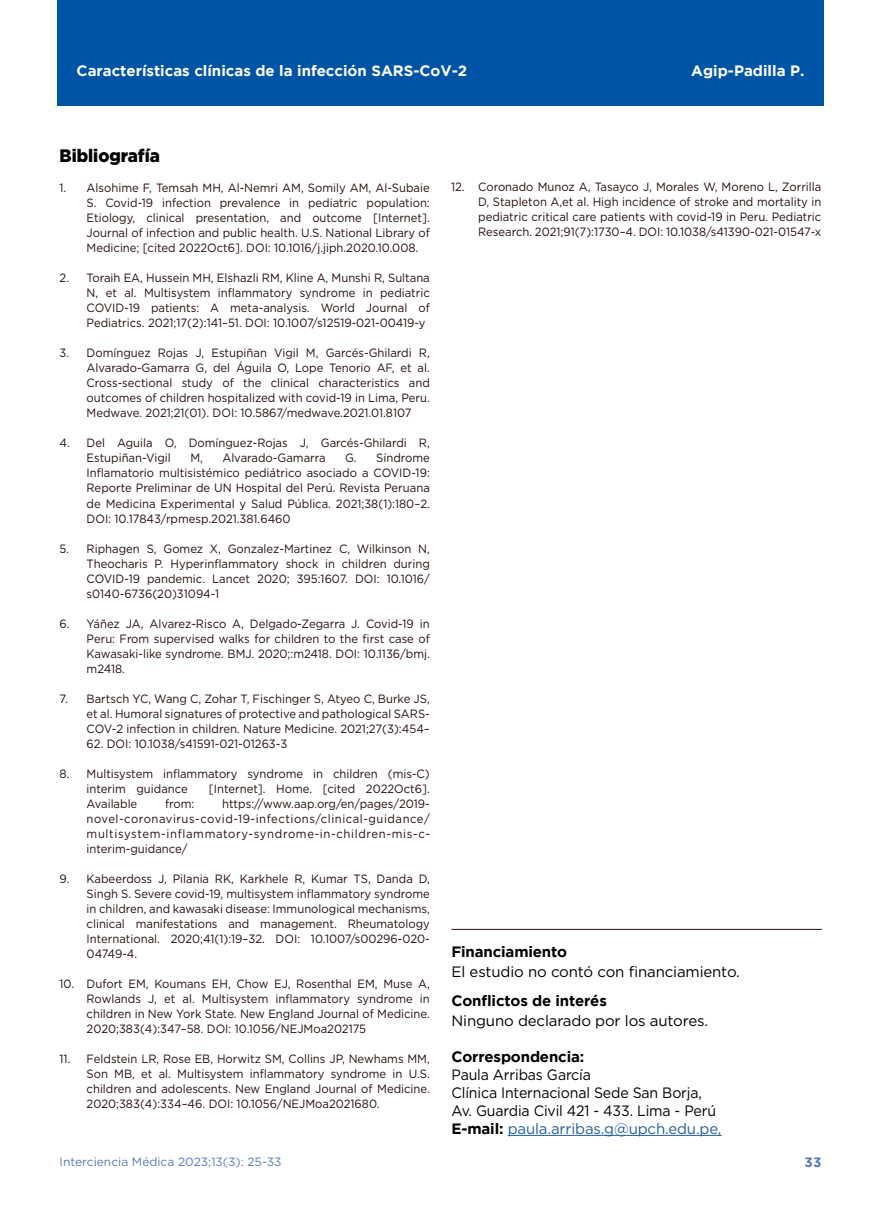
<style>
.page{position:relative;width:881px;height:1212px;background:#fff}
.page>*{position:absolute;margin:0;border:0;box-sizing:border-box;transform-origin:0 0}
.t1{font:900 18px "Gotham";color:#000;scale:.94 1}
.t2{font:15px/18px "Gotham";letter-spacing:-.01em;color:#000;scale:.94 1}
.t3{font:15px "Gotham";letter-spacing:-.01em;color:#000}
.t4{font:700 15px "Gotham";color:#fff}
.t5{font:700 15px "Gotham";letter-spacing:-.01em;color:#000}
.t6{font:700 13.5px "Gotham";color:#5a77ba}
.t7{font:12px/15px "Gotham";color:#240d0d;text-align:justify;scale:.94 1}
.t8{font:12px "Gotham";color:#5a77ba}
.s1{font-weight:700}
.s2{color:#215e9e}
</style>
<div class="page">
<div style="left:57px;top:0;width:766px;height:106px;background:#0054a6"></div>
<hr style="left:451px;top:929px;width:370px;height:1px;background:#250d0d">
<hr style="left:507px;top:1135px;width:214px;height:1px;background:#215e9e">
<p class="t4" style="left:77px;top:62px;width:392px">Características clínicas de la infección SARS-CoV-2</p>
<p class="t4" style="left:691px;top:62px;width:115px">Agip-Padilla P.</p>
<h1 class="t1" style="left:60px;top:146px;width:108px">Bibliografía</h1>
<p class="t7" style="left:87px;top:180px;width:366px;text-indent:-27px">1. Alsohime F, Temsah MH, Al-Nemri AM, Somily AM, Al-Subaie S. Covid-19 infection prevalence in pediatric population:<br>Etiology, clinical presentation, and outcome [Internet].<br>Journal of infection and public health. U.S. National Library of Medicine; [cited 2022Oct6]. DOI: 10.1016/j.jiph.2020.10.008.</p>
<p class="t7" style="left:87px;top:270px;width:366px;text-indent:-27px">2. Toraih EA, Hussein MH, Elshazli RM, Kline A, Munshi R, Sultana N, et al. Multisystem inflammatory syndrome in pediatric COVID-19 patients: A meta-analysis. World Journal of Pediatrics. 2021;17(2):141–51. DOI: 10.1007/s12519-021-00419-y</p>
<p class="t7" style="left:87px;top:345px;width:366px;text-indent:-27px">3. Domínguez Rojas J, Estupiñan Vigil M, Garcés-Ghilardi R, Alvarado-Gamarra G, del Águila O, Lope Tenorio AF, et al.<br>Cross-sectional study of the clinical characteristics and outcomes of children hospitalized with covid-19 in Lima, Peru.<br>Medwave. 2021;21(01). DOI: 10.5867/medwave.2021.01.8107</p>
<p class="t7" style="left:87px;top:435px;width:366px;text-indent:-27px">4. Del Aguila O, Domínguez-Rojas J, Garcés-Ghilardi R,<br>Estupiñan-Vigil</p>
<p class="t7" style="left:87px;top:450px;width:366px;text-indent:258px">G. Síndrome Inflamatorio multisistémico pediátrico asociado a COVID-19:<br>Reporte Preliminar de UN Hospital del Perú. Revista Peruana de Medicina Experimental y Salud Pública. 2021;38(1):180–2.<br>DOI: 10.17843/rpmesp.2021.381.6460</p>
<p class="t7" style="left:87px;top:540px;width:366px;text-indent:-27px">5. Riphagen S, Gomez X, Gonzalez-Martinez C, Wilkinson N, Theocharis P. Hyperinflammatory shock in children during COVID-19 pandemic. Lancet 2020; 395:1607. DOI: 10.1016/ s0140-6736(20)31094-1</p>
<p class="t7" style="left:87px;top:615px;width:366px;text-indent:-27px">6. Yáñez JA, Alvarez-Risco A, Delgado-Zegarra J. Covid-19 in Peru: From supervised walks for children to the first case of Kawasaki-like syndrome. BMJ. 2020;:m2418. DOI: 10.1136/bmj. m2418.</p>
<p class="t7" style="left:87px;top:690px;width:366px;text-indent:-27px">7. Bartsch YC, Wang C, Zohar T, Fischinger S, Atyeo C, Burke JS, et al. Humoral signatures of protective and pathological SARS-COV-2 infection in children. Nature Medicine. 2021;27(3):454–</p>
<p class="t7" style="left:87px;top:735px;width:215px">62. DOI: 10.1038/s41591-021-01263-3</p>
<p class="t7" style="left:87px;top:765px;width:366px;text-indent:-27px">8. Multisystem inflammatory syndrome in children (mis-C) interim guidance</p>
<p class="t7" style="left:190px;top:450px;width:15px">M,</p>
<p class="t7" style="left:222px;top:450px;width:111px">Alvarado-Gamarra</p>
<p class="t7" style="left:209px;top:780px;width:236px">[Internet]. Home. [cited 2022Oct6].</p>
<p class="t7" style="left:87px;top:795px;width:367px;text-indent:135px">https://www.aap.org/en/pages/2019- novel-coronavirus-covid-19-infections/clinical-guidance/ multisystem-inflammatory-syndrome-in-children-mis-c&shy;interim-guidance/</p>
<p class="t7" style="left:87px;top:870px;width:366px;text-indent:-27px">9. Kabeerdoss J, Pilania RK, Karkhele R, Kumar TS, Danda D, Singh S. Severe covid-19, multisystem inflammatory syndrome in children, and kawasaki disease: Immunological mechanisms, clinical manifestations and management. Rheumatology International. 2020;41(1):19–32. DOI: 10.1007/s00296-020- 04749-4.</p>
<p class="t7" style="left:87px;top:975px;width:366px;text-indent:-27px">10. Dufort EM, Koumans EH, Chow EJ, Rosenthal EM, Muse A, Rowlands J, et al. Multisystem inflammatory syndrome in children in New York State. New England Journal of Medicine.<br>2020;383(4):347–58. DOI: 10.1056/NEJMoa202175</p>
<p class="t7" style="left:87px;top:1050px;width:366px;text-indent:-27px">11. Feldstein LR, Rose EB, Horwitz SM, Collins JP, Newhams MM, Son MB, et al. Multisystem inflammatory syndrome in U.S. children and adolescents. New England Journal of Medicine.<br>2020;383(4):334–46. DOI: 10.1056/NEJMoa2021680.</p>
<p class="t7" style="left:87px;top:795px;width:55px">Available</p>
<p class="t7" style="left:165px;top:795px;width:33px">from:</p>
<p class="t8" style="left:60px;top:1154px;width:223px">Interciencia Médica 2023;13(3): 25-33</p>
<p class="t7" style="left:478px;top:179px;width:366px;text-indent:-27px">12. Coronado Munoz A, Tasayco J, Morales W, Moreno L, Zorrilla D, Stapleton A,et al. High incidence of stroke and mortality in pediatric critical care patients with covid-19 in Peru. Pediatric Research. 2021;91(7):1730–4. DOI: 10.1038/s41390-021-01547-x</p>
<p class="t5" style="left:451px;top:943px;width:117px">Financiamiento</p>
<p class="t3" style="left:451px;top:962px;width:290px">El estudio no contó con financiamiento.</p>
<p class="t5" style="left:451px;top:992px;width:157px">Conflictos de interés</p>
<p class="t3" style="left:451px;top:1011px;width:258px">Ninguno declarado por los autores.</p>
<p class="t5" style="left:451px;top:1048px;width:134px">Correspondencia:</p>
<p class="t2" style="left:451px;top:1065px;width:289px">Paula Arribas García<br>Clínica Internacional Sede San Borja, Av. Guardia Civil 421 - 433. Lima - Perú <span class="s1">E-mail:</span> <span class="s2">paula.arribas.g@upch.edu.pe,</span></p>
<p class="t6" style="left:804px;top:1154px;width:18px">33</p>
</div>
